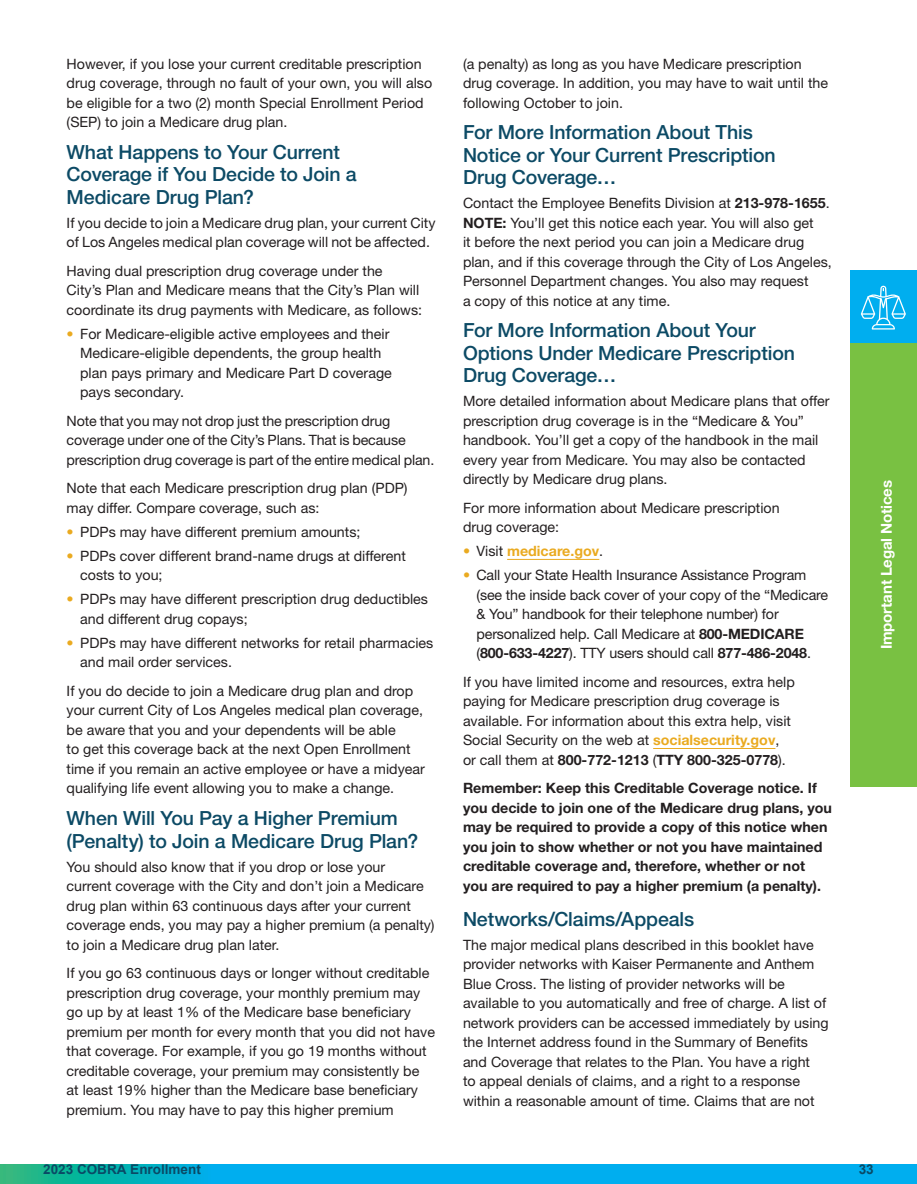
<style>
.page{position:relative;width:917px;height:1184px;background:#fff}
.page>*{position:absolute;margin:0;border:0;box-sizing:border-box;transform-origin:0 0}
.t1{font:500 19.5px/22.5px "Helvetica Neue LT Std";letter-spacing:-.005em;color:#0c4a65}
.t2{font:700 15px "Helvetica Neue LT Std";letter-spacing:-.01em;color:#fff}
.t3{font:14.25px/19.5px "Helvetica Neue LT Std";color:#231f20}
.t4{font:700 14.25px/19.5px "Helvetica Neue LT Std";color:#231f20}
.t5{font:700 14.25px "Helvetica Neue LT Std";color:#eaaa20}
.t6{font:700 13.5px "Arial";color:#0a4a66}
.s1{color:#eaaa20}
.s2{font-weight:700}
.s3{font-weight:400}
.s4{font-weight:400;color:#231f20}
.s5{font-weight:700;color:#eaaa20}
</style>
<div class="page">
<div style="left:850px;top:342px;width:66px;height:445px;background:#79c142"></div>
<div style="left:850px;top:270px;width:66px;height:72px;background:#00aeef"></div>
<svg style="left:0;top:1164px;width:916px;height:19px;background:#02afdf"></svg>
<svg style="left:860px;top:286px;width:45px;height:43px"></svg>
<hr style="left:507px;top:559px;width:92px;height:1px;background:#eaaa20">
<hr style="left:653px;top:748px;width:122px;height:1px;background:#eaaa20">
<p class="t3" style="left:67px;top:55px;width:367px">However, if you lose your current creditable prescription drug coverage, through no fault of your own, you will also be eligible for a two (2) month Special Enrollment Period (SEP) to join a Medicare drug plan.</p>
<h1 class="t1" style="left:67px;top:142px;width:291px">What Happens to Your Current<br>Coverage if You Decide to Join a<br>Medicare Drug Plan?</h1>
<p class="t3" style="left:67px;top:214px;width:370px">If you decide to join a Medicare drug plan, your current City of Los Angeles medical plan coverage will not be affected.</p>
<p class="t3" style="left:67px;top:262px;width:357px">Having dual prescription drug coverage under the<br>City’s Plan and Medicare means that the City’s Plan will coordinate its drug payments with Medicare, as follows:</p>
<p class="t3" style="left:80px;top:325px;width:313px;text-indent:-13px"><span class="s1">•</span> For Medicare-eligible active employees and their Medicare-eligible dependents, the group health plan pays primary and Medicare Part D coverage pays secondary.</p>
<p class="t3" style="left:67px;top:412px;width:369px">Note that you may not drop just the prescription drug coverage under one of the City’s Plans. That is because prescription drug coverage is part of the entire medical plan.</p>
<p class="t3" style="left:67px;top:479px;width:342px">Note that each Medicare prescription drug plan (PDP) may differ. Compare coverage, such as:</p>
<p class="t3" style="left:67px;top:523px;width:295px"><span class="s1">•</span> PDPs may have different premium amounts;</p>
<p class="t3" style="left:80px;top:547px;width:327px;text-indent:-13px"><span class="s1">•</span> PDPs cover different brand-name drugs at different costs to you;</p>
<p class="t3" style="left:80px;top:590px;width:349px;text-indent:-13px"><span class="s1">•</span> PDPs may have different prescription drug deductibles and different drug copays;</p>
<p class="t3" style="left:80px;top:634px;width:354px;text-indent:-13px"><span class="s1">•</span> PDPs may have different networks for retail pharmacies and mail order services.</p>
<p class="t3" style="left:67px;top:682px;width:359px">If you do decide to join a Medicare drug plan and drop your current City of Los Angeles medical plan coverage, be aware that you and your dependents will be able<br>to get this coverage back at the next Open Enrollment time if you remain an active employee or have a midyear qualifying life event allowing you to make a change.</p>
<h1 class="t1" style="left:67px;top:808px;width:353px">When Will You Pay a Higher Premium (Penalty) to Join a Medicare Drug Plan?</h1>
<p class="t3" style="left:67px;top:858px;width:369px">You should also know that if you drop or lose your<br>current coverage with the City and don’t join a Medicare drug plan within 63 continuous days after your current coverage ends, you may pay a higher premium (a penalty) to join a Medicare drug plan later.</p>
<p class="t3" style="left:67px;top:964px;width:370px">If you go 63 continuous days or longer without creditable prescription drug coverage, your monthly premium may go up by at least 1% of the Medicare base beneficiary premium per month for every month that you did not have that coverage. For example, if you go 19 months without creditable coverage, your premium may consistently be at least 19% higher than the Medicare base beneficiary premium. You may have to pay this higher premium</p>
<p class="t3" style="left:463px;top:55px;width:366px">(a penalty) as long as you have Medicare prescription drug coverage. In addition, you may have to wait until the following October to join.</p>
<h1 class="t1" style="left:463px;top:123px;width:314px">For More Information About This<br>Notice or Your Current Prescription<br>Drug Coverage…</h1>
<p class="t3" style="left:463px;top:195px;width:370px">Contact the Employee Benefits Division at <span class="s2">213-978-1655</span>.<br><span class="s2">NOTE:</span> You’ll get this notice each year. You will also get<br>it before the next period you can join a Medicare drug plan, and if this coverage through the City of Los Angeles, Personnel Department changes. You also may request<br>a copy of this notice at any time.</p>
<h1 class="t1" style="left:463px;top:321px;width:333px">For More Information About Your<br>Options Under Medicare Prescription<br>Drug Coverage…</h1>
<p class="t3" style="left:463px;top:393px;width:368px">More detailed information about Medicare plans that offer prescription drug coverage is in the “Medicare &amp; You” handbook. You’ll get a copy of the handbook in the mail every year from Medicare. You may also be contacted directly by Medicare drug plans.</p>
<p class="t3" style="left:463px;top:499px;width:318px">For more information about Medicare prescription drug coverage:</p>
<p class="t5" style="left:463px;top:546px;width:142px"><span class="s3">•</span> <span class="s4">Visit</span> medicare.gov<span class="s4">.</span></p>
<p class="t3" style="left:476px;top:566px;width:353px;text-indent:-13px"><span class="s1">•</span> Call your State Health Insurance Assistance Program (see the inside back cover of your copy of the “Medicare &amp; You” handbook for their telephone number) for personalized help. Call Medicare at <span class="s2">800-MEDICARE </span>(<span class="s2">800-633-4227</span>). TTY users should call <span class="s2">877-486-2048</span>.</p>
<p class="t3" style="left:463px;top:673px;width:333px">If you have limited income and resources, extra help paying for Medicare prescription drug coverage is available. For information about this extra help, visit Social Security on the web at <span class="s5">socialsecurity.gov</span>, or call them at <span class="s2">800-772-1213</span> (<span class="s2">TTY 800-325-0778</span>).</p>
<p class="t4" style="left:463px;top:780px;width:370px">Remember: Keep this Creditable Coverage notice. If you decide to join one of the Medicare drug plans, you may be required to provide a copy of this notice when you join to show whether or not you have maintained creditable coverage and, therefore, whether or not you are required to pay a higher premium (a penalty).</p>
<h1 class="t1" style="left:463px;top:909px;width:233px">Networks/Claims/Appeals</h1>
<p class="t3" style="left:463px;top:936px;width:367px">The major medical plans described in this booklet have provider networks with Kaiser Permanente and Anthem Blue Cross. The listing of provider networks will be available to you automatically and free of charge. A list of network providers can be accessed immediately by using the Internet address found in the Summary of Benefits and Coverage that relates to the Plan. You have a right<br>to appeal denials of claims, and a right to a response within a reasonable amount of time. Claims that are not</p>
<p class="t2" style="left:880px;top:649px;width:171px;rotate:-90deg">Important Legal Notices</p>
<p class="t6" style="left:43px;top:1162px;width:159px">2023 COBRA Enrollment</p>
<p class="t6" style="left:858px;top:1162px;width:17px">33</p>
</div>
